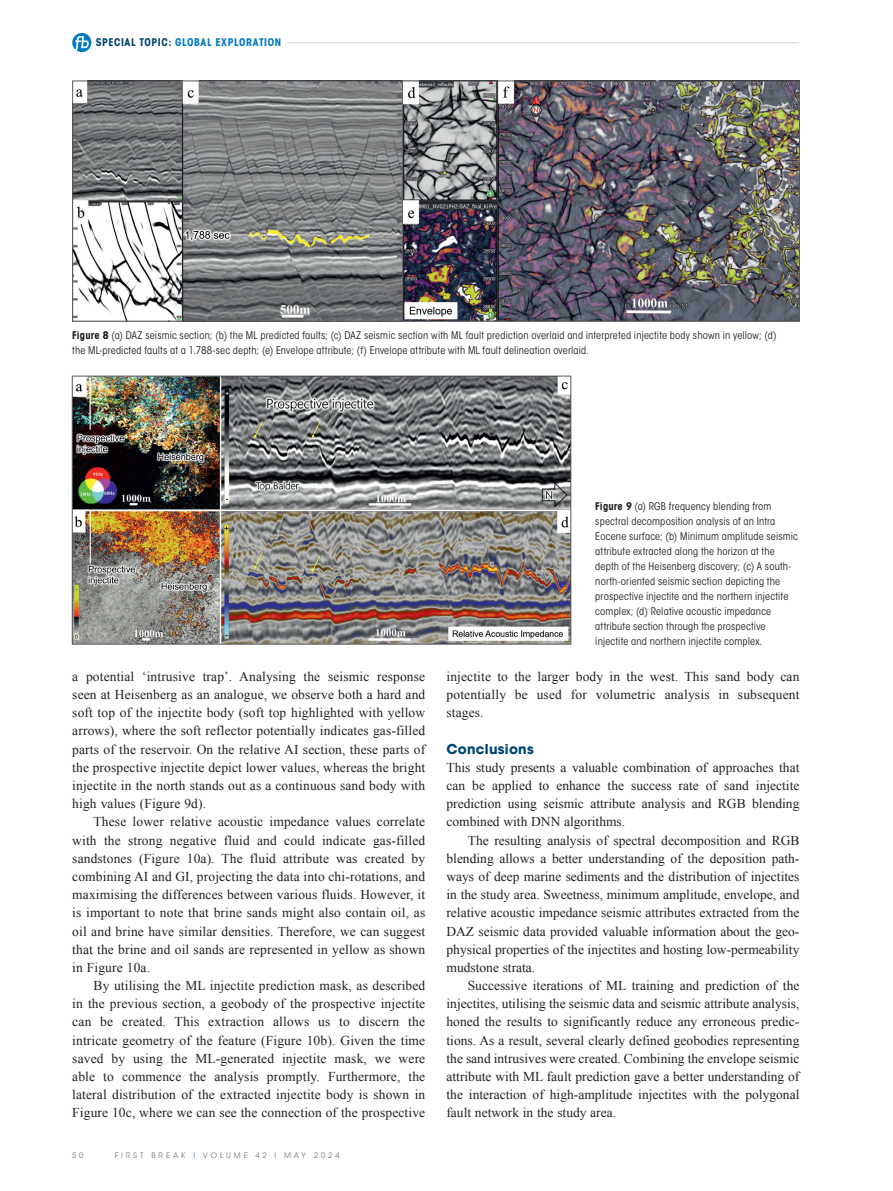
<style>
.page{position:relative;width:893px;height:1191px;background:#fff}
.page>*{position:absolute;margin:0;border:0;box-sizing:border-box;transform-origin:0 0}
._00-FB_BODY_indent{font:13.5px/18.1px "Times New Roman";letter-spacing:.01em;color:#231f20;text-align:justify}
._00-FB_BODY{font:13.5px/18.1px "Times New Roman";color:#231f20;text-align:justify}
._02-HEADER_2{font:700 13.5px "ITC Avant Garde Std";letter-spacing:.015em;color:#004670}
._06-CAPTION_black{font:condensed 10.5px/15px "ITC Avant Garde Std";letter-spacing:.015em;color:#231f20}
.t1{font:700 condensed 10.5px "ITC Avant Garde Std";letter-spacing:.055em;color:#007ac2}
.t2{font:7.5px "ITC Avant Garde Std";letter-spacing:.385em;color:#787a7d}
.s1{color:#004670}
.s2{font-weight:700}
.s3{color:#1c8acb}
</style>
<div class="page">
<hr style="left:287px;top:42px;width:512px;height:1px;background:#d1d2d4">
<svg style="left:72px;top:33px;width:19px;height:19px"></svg>
<img style="left:74px;top:83px;width:724px;height:236px">
<div style="left:72px;top:81px;width:728px;height:240px;border:1px solid #57585a"></div>
<img style="left:74px;top:378px;width:495px;height:264px">
<div style="left:72px;top:376px;width:499px;height:268px;border:1px solid #57585a"></div>
<p class="t1" style="left:96px;top:36px;width:187px"><span class="s1">SPECIAL TOPIC:</span> GLOBAL EXPLORATION</p>
<p class="_06-CAPTION_black" style="left:72px;top:327px;width:706px"><span class="s2">Figure 8</span> (a) DAZ seismic section; (b) the ML predicted faults; (c) DAZ seismic section with ML fault prediction overlaid and interpreted injectite body shown in yellow; (d) the ML-predicted faults at a 1.788-sec depth; (e) Envelope attribute; (f) Envelope attribute with ML fault delineation overlaid.</p>
<p class="_00-FB_BODY_indent" style="left:72px;top:667px;width:354px">a potential ‘intrusive trap’. Analysing the seismic response seen at Heisenberg as an analogue, we observe both a hard and soft top of the injectite body (soft top highlighted with yellow arrows), where the soft reflector potentially indicates gas-filled parts of the reservoir. On the relative AI section, these parts of the prospective injectite depict lower values, whereas the bright injectite in the north stands out as a continuous sand body with high values (Figure 9d).</p>
<p class="_00-FB_BODY_indent" style="left:72px;top:812px;width:354px;text-indent:21px">These lower relative acoustic impedance values correlate with the strong negative fluid and could indicate gas-filled sandstones (Figure 10a). The fluid attribute was created by combining AI and GI, projecting the data into chi-rotations, and maximising the differences between various fluids. However, it is important to note that brine sands might also contain oil, as oil and brine have similar densities. Therefore, we can suggest that the brine and oil sands are represented in yellow as shown in Figure 10a.</p>
<p class="_00-FB_BODY_indent" style="left:72px;top:976px;width:355px;text-indent:21px">By utilising the ML injectite prediction mask, as described in the previous section, a geobody of the prospective injectite can be created. This extraction allows us to discern the intricate geometry of the feature (Figure 10b). Given the time saved by using the ML-generated injectite mask, we were able to commence the analysis promptly. Furthermore, the lateral distribution of the extracted injectite body is shown in Figure 10c, where we can see the connection of the prospective</p>
<p class="t2" style="left:72px;top:1151px;width:13px">5 0</p>
<p class="t2" style="left:115px;top:1151px;width:226px">FIRST BREAK <span class="s3">I</span> VOLUME 42 I MAY 2024</p>
<p class="_06-CAPTION_black" style="left:595px;top:498px;width:204px"><span class="s2">Figure 9</span> (a) RGB frequency blending from spectral decomposition analysis of an Intra Eocene surface; (b) Minimum amplitude seismic attribute extracted along the horizon at the depth of the Heisenberg discovery; (c) A south&shy;north-oriented seismic section depicting the prospective injectite and the northern injectite complex; (d) Relative acoustic impedance attribute section through the prospective injectite and northern injectite complex.</p>
<p class="_00-FB_BODY_indent" style="left:446px;top:667px;width:355px">injectite to the larger body in the west. This sand body can potentially be used for volumetric analysis in subsequent stages.</p>
<p class="_02-HEADER_2" style="left:446px;top:740px;width:89px">Conclusions</p>
<p class="_00-FB_BODY" style="left:446px;top:758px;width:354px">This study presents a valuable combination of approaches that can be applied to enhance the success rate of sand injectite prediction using seismic attribute analysis and RGB blending combined with DNN algorithms.</p>
<p class="_00-FB_BODY_indent" style="left:446px;top:830px;width:354px;text-indent:21px">The resulting analysis of spectral decomposition and RGB blending allows a better understanding of the deposition path&shy;ways of deep marine sediments and the distribution of injectites in the study area. Sweetness, minimum amplitude, envelope, and relative acoustic impedance seismic attributes extracted from the DAZ seismic data provided valuable information about the geo&shy;physical properties of the injectites and hosting low-permeability mudstone strata.</p>
<p class="_00-FB_BODY_indent" style="left:446px;top:976px;width:354px;text-indent:21px">Successive iterations of ML training and prediction of the injectites, utilising the seismic data and seismic attribute analysis, honed the results to significantly reduce any erroneous predic&shy;tions. As a result, several clearly defined geobodies representing the sand intrusives were created. Combining the envelope seismic attribute with ML fault prediction gave a better understanding of the interaction of high-amplitude injectites with the polygonal fault network in the study area.</p>
</div>
